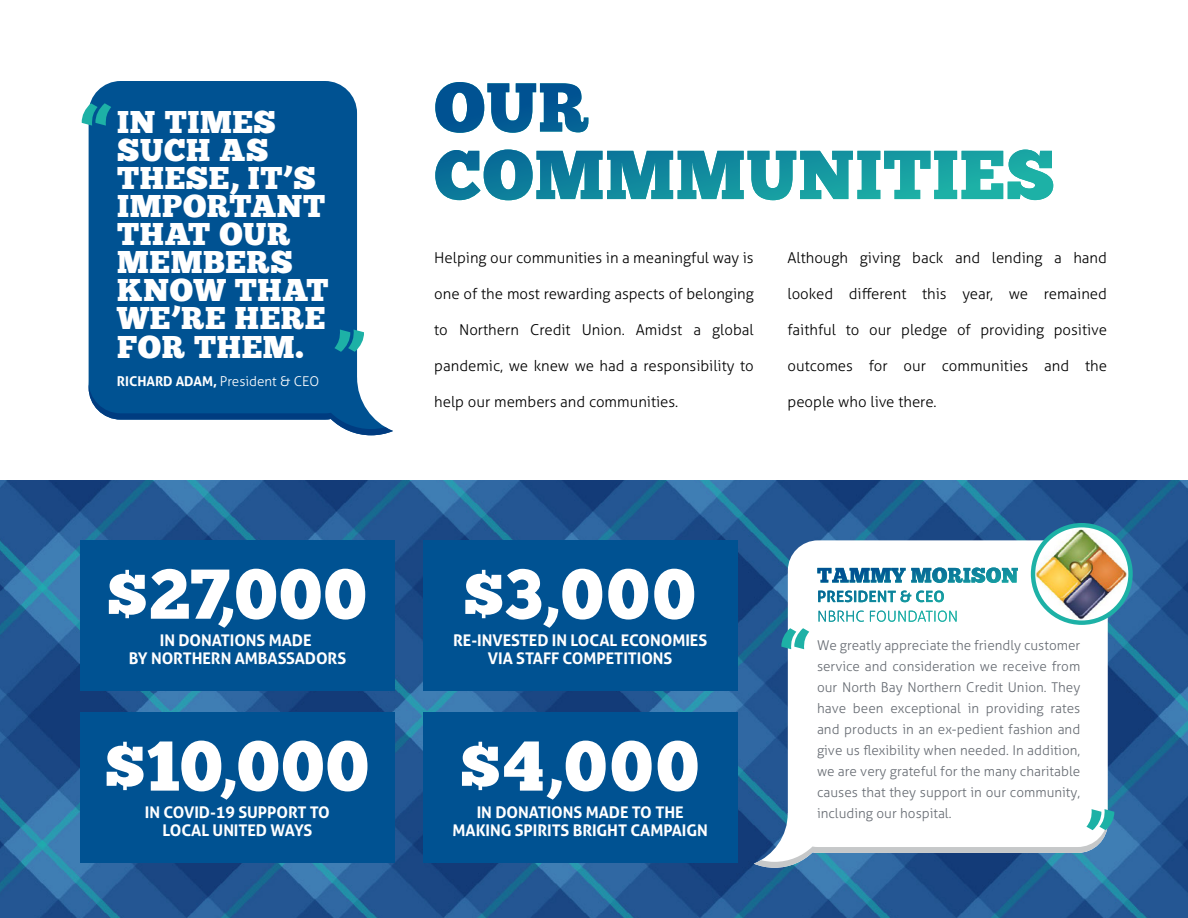
<style>
.page{position:relative;width:1188px;height:918px;background:#fff}
.page>*{position:absolute;margin:0;border:0;box-sizing:border-box;transform-origin:0 0}
.t1{font:70.35px "Chunk Five";letter-spacing:.035em;color:#fff}
.t2{font:57.15px "Chunk Five";color:#1db1a6}
.t3{font:54px "Chunk Five";color:#1db1a6}
.t4{font:31.5px/28.2px "Chunk Five";letter-spacing:.02em;color:#fff}
.t5{font:700 16.05px/17.5px "Aller Typo";letter-spacing:-.005em;color:#fff;text-align:center}
.t6{font:300 15px "Aller Typo";color:#000}
.t7{font:300 13.5px/21px "Aller Typo";color:#676c73;text-align:justify}
.t8{font:300 13.5px "Aller Typo";color:#fff}
.s1{font-size:57.15px;color:#1db1a6}
.s2{font-weight:700}
.s3{font-size:55.95px}
.s4{font-size:54.3px}
</style>
<div class="page">
<img style="left:0;top:481px;width:1188px;height:437px">
<svg style="left:435px;top:82px;width:153px;height:51px"></svg>
<svg style="left:435px;top:150px;width:618px;height:50px"></svg>
<div style="left:788px;top:540px;width:320px;height:313px;background:#fff;border-radius:30px"></div>
<svg style="left:754px;top:813px;width:354px;height:55px"></svg>
<svg style="left:817px;top:567px;width:201px;height:16px"></svg>
<svg style="left:818px;top:591px;width:126px;height:11px"></svg>
<svg style="left:819px;top:611px;width:45px;height:11px"></svg>
<svg style="left:870px;top:611px;width:87px;height:11px"></svg>
<div style="left:1031px;top:523px;width:102px;height:102px;border:9px solid #1db1a6;border-radius:50%"></div>
<div style="left:89px;top:81px;width:268px;height:339px;background:#005292;border-radius:32px"></div>
<svg style="left:89px;top:377px;width:304px;height:58px"></svg>
<img style="left:1035px;top:527px;width:93px;height:93px;border-radius:47px">
<div style="left:423px;top:540px;width:314px;height:151px;background:#005292"></div>
<div style="left:80px;top:540px;width:315px;height:151px;background:#005292"></div>
<div style="left:423px;top:712px;width:314px;height:151px;background:#005292"></div>
<div style="left:80px;top:712px;width:315px;height:151px;background:#005292"></div>
<p class="t2" style="left:82px;top:93px;width:31px">“</p>
<p class="t4" style="left:117px;top:107px;width:248px">IN TIMES<br>SUCH AS<br>THESE, IT’S<br>IMPORTANT<br>THAT OUR<br>MEMBERS<br>KNOW THAT<br>WE’RE HERE<br>FOR THEM. <span class="s1">”</span></p>
<p class="t8" style="left:117px;top:373px;width:204px"><span class="s2">RICHARD ADAM,</span> President &amp; CEO</p>
<p class="t1" style="left:107px;top:552px;width:260px"><span class="s3">$</span>27<span class="s4">,</span>000</p>
<p class="t5" style="left:129px;top:632px;width:219px">IN DONATIONS MADE<br>BY NORTHERN AMBASSADORS</p>
<p class="t1" style="left:105px;top:724px;width:265px"><span class="s3">$</span>10<span class="s4">,</span>000</p>
<p class="t5" style="left:145px;top:803px;width:187px">IN COVID-19 SUPPORT TO<br>LOCAL UNITED WAYS</p>
<p class="t6" style="left:434px;top:249px;width:321px">Helping our communities in a meaningful way is</p>
<p class="t6" style="left:434px;top:285px;width:321px">one of the most rewarding aspects of belonging</p>
<p class="t6" style="left:434px;top:321px;width:321px">to Northern Credit Union. Amidst a global</p>
<p class="t6" style="left:434px;top:357px;width:321px">pandemic, we knew we had a responsibility to</p>
<p class="t6" style="left:434px;top:393px;width:246px">help our members and communities.</p>
<p class="t6" style="left:788px;top:249px;width:321px">Although giving back and lending a hand</p>
<p class="t6" style="left:788px;top:285px;width:321px">looked different this year, we remained</p>
<p class="t6" style="left:788px;top:321px;width:321px">faithful to our pledge of providing positive</p>
<p class="t6" style="left:788px;top:357px;width:321px">outcomes for our communities and the</p>
<p class="t6" style="left:788px;top:393px;width:151px">people who live there.</p>
<p class="t1" style="left:464px;top:552px;width:233px"><span class="s3">$</span>3<span class="s4">,</span>000</p>
<p class="t5" style="left:453px;top:632px;width:255px">RE-INVESTED IN LOCAL ECONOMIES<br>VIA STAFF COMPETITIONS</p>
<p class="t1" style="left:461px;top:724px;width:240px"><span class="s3">$</span>4<span class="s4">,</span>000</p>
<p class="t5" style="left:453px;top:803px;width:257px">IN DONATIONS MADE TO THE<br>MAKING SPIRITS BRIGHT CAMPAIGN</p>
<p class="t3" style="left:781px;top:618px;width:29px">“</p>
<p class="t7" style="left:817px;top:634px;width:265px">We greatly appreciate the friendly customer service and consideration we receive from our North Bay Northern Credit Union. They have been exceptional in providing rates and products in an ex-pedient fashion and give us flexibility when needed. In addition, we are very grateful for the many charitable causes that they support in our community, including our hospital.</p>
<p class="t3" style="left:1086px;top:799px;width:29px">”</p>
</div>
